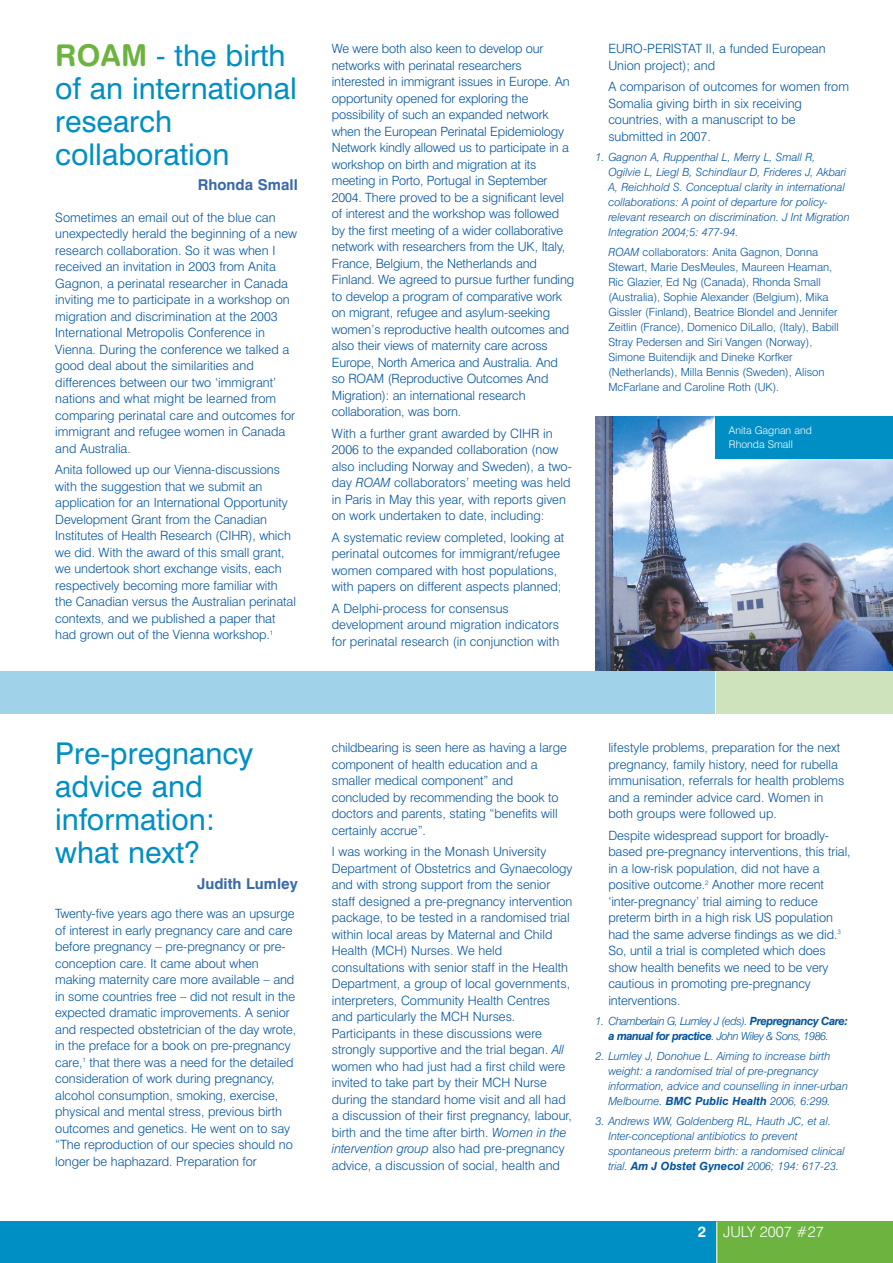
<style>
.page{position:relative;width:893px;height:1263px;background:#fff}
.page>*{position:absolute;margin:0;border:0;box-sizing:border-box;transform-origin:0 0}
.t1{font:30px/33px "Swiss 721 BT";color:#008fc5}
.t2{font:700 15px "Swiss 721 BT";color:#3969ac}
.t3{font:300 15px "Swiss 721 BT";color:#fff}
.t4{font:300 12.75px/16.5px "Swiss 721 BT";letter-spacing:-.005em;color:#00539e}
.t5{font:italic 300 11.25px/15px "Swiss 721 BT";color:#00539e}
.t6{font:300 11.25px/15px "Swiss 721 BT";color:#00539e}
.t7{font:italic 300 11.25px/15px "Swiss 721 BT";letter-spacing:-.045em;color:#00539e;text-align:center}
.t8{font:300 10.5px/14.2px "Swiss 721 BT";color:#fff}
.s1{font-family:"Swiss 721 BT Bold Rounded";color:#6db33f}
.s2{font-style:italic}
.s3{font-weight:700}
.s4{font-family:"Swiss 721 BT Bold Rounded";font-weight:400}
</style>
<div class="page">
<img style="left:595px;top:416px;width:297px;height:255px">
<div style="left:0;top:1222px;width:716px;height:41px;background:#008fc5"></div>
<div style="left:716px;top:1222px;width:176px;height:41px;background:#6db33f"></div>
<hr style="left:716px;top:1222px;width:1px;height:41px;background:#fff">
<div style="left:0;top:671px;width:715px;height:43px;background:#a0d2ea"></div>
<div style="left:715px;top:671px;width:177px;height:43px;background:#cee2bc"></div>
<div style="left:715px;top:416px;width:177px;height:43px;background:#008fc5"></div>
<hr style="left:715px;top:671px;width:1px;height:44px;background:#fff">
<h1 class="t1" style="left:55px;top:40px;width:243px"><span class="s1">ROAM</span> - the birth of an international research collaboration</h1>
<p class="t2" style="left:198px;top:179px;width:101px">Rhonda Small</p>
<p class="t4" style="left:55px;top:210px;width:243px">Sometimes an email out of the blue can unexpectedly herald the beginning of a new research collaboration. So it was when I received an invitation in 2003 from Anita Gagnon, a perinatal researcher in Canada inviting me to participate in a workshop on migration and discrimination at the 2003<br>International Metropolis Conference in Vienna. During the conference we talked a good deal about the similarities and differences between our two ‘immigrant’ nations and what might be learned from comparing perinatal care and outcomes for immigrant and refugee women in Canada and Australia.</p>
<p class="t4" style="left:55px;top:462px;width:242px">Anita followed up our Vienna-discussions with the suggestion that we submit an application for an International Opportunity Development Grant from the Canadian Institutes of Health Research (CIHR), which we did. With the award of this small grant, we undertook short exchange visits, each respectively becoming more familiar with the Canadian versus the Australian perinatal contexts, and we published a paper that had grown out of the Vienna workshop.<sup>1</sup></p>
<p class="t4" style="left:332px;top:41px;width:244px">We were both also keen to develop our networks with perinatal researchers interested in immigrant issues in Europe. An opportunity opened for exploring the possibility of such an expanded network when the European Perinatal Epidemiology Network kindly allowed us to participate in a workshop on birth and migration at its meeting in Porto, Portugal in September 2004. There proved to be a significant level of interest and the workshop was followed by the first meeting of a wider collaborative network with researchers from the UK, Italy, France, Belgium, the Netherlands and Finland. We agreed to pursue further funding to develop a program of comparative work on migrant, refugee and asylum-seeking women’s reproductive health outcomes and also their views of maternity care across Europe, North America and Australia. And so ROAM (Reproductive Outcomes And Migration): an international research collaboration, was born.</p>
<p class="t4" style="left:332px;top:426px;width:241px">With a further grant awarded by CIHR in 2006 to the expanded collaboration (now also including Norway and Sweden), a two&shy;day <span class="s2">ROAM</span> collaborators’ meeting was held in Paris in May this year, with reports given on work undertaken to date, including:</p>
<p class="t4" style="left:332px;top:530px;width:234px">A systematic review completed, looking at perinatal outcomes for immigrant/refugee women compared with host populations, with papers on different aspects planned;</p>
<p class="t4" style="left:332px;top:601px;width:229px">A Delphi-process for consensus development around migration indicators for perinatal research (in conjunction with</p>
<p class="t4" style="left:608px;top:41px;width:219px">EURO-PERISTAT II, a funded European<br>Union project); and</p>
<p class="t4" style="left:608px;top:79px;width:242px">A comparison of outcomes for women from<br>Somalia giving birth in six receiving countries, with a manuscript to be submitted in 2007.</p>
<p class="t5" style="left:608px;top:150px;width:243px;text-indent:-13px">1. Gagnon A, Ruppenthal L, Merry L, Small R, Ogilvie L, Liegl B, Schindlaur D, Frideres J, Akbari A, Reichhold S. Conceptual clarity in international collaborations: A point of departure for policy&shy;relevant research on discrimination. J Int Migration Integration 2004;5: 477-94.</p>
<p class="t6" style="left:608px;top:246px;width:232px"><span class="s2">ROAM</span> collaborators: Anita Gagnon, Donna Stewart, Marie DesMeules, Maureen Heaman, Ric Glazier, Ed Ng (Canada), Rhonda Small (Australia), Sophie Alexander (Belgium), Mika Gissler (Finland), Beatrice Blondel and Jennifer Zeitlin (France), Domenico DiLallo, (Italy), Babill Stray Pedersen and Siri Vangen (Norway), Simone Buitendijk and Dineke Korfker (Netherlands), Milla Bennis (Sweden), Alison McFarlane and Caroline Roth (UK).</p>
<p class="t8" style="left:729px;top:423px;width:84px">Anita Gagnan and<br>Rhonda Small</p>
<h1 class="t1" style="left:55px;top:739px;width:200px">Pre-pregnancy advice and information: what next?</h1>
<p class="t2" style="left:197px;top:877px;width:102px">Judith Lumley</p>
<p class="t4" style="left:55px;top:906px;width:242px">Twenty-five years ago there was an upsurge of interest in early pregnancy care and care before pregnancy – pre-pregnancy or pre&shy;conception care. It came about when making maternity care more available – and in some countries free – did not result in the expected dramatic improvements. A senior and respected obstetrician of the day wrote, in the preface for a book on pre-pregnancy care,<sup>1</sup> that there was a need for the detailed consideration of work during pregnancy, alcohol consumption, smoking, exercise, physical and mental stress, previous birth outcomes and genetics. He went on to say “The reproduction of our species should no longer be haphazard. Preparation for</p>
<p class="t4" style="left:332px;top:740px;width:236px">childbearing is seen here as having a large component of health education and a smaller medical component” and concluded by recommending the book to doctors and parents, stating “benefits will certainly accrue”.</p>
<p class="t4" style="left:332px;top:844px;width:242px">I was working in the Monash University Department of Obstetrics and Gynaecology and with strong support from the senior staff designed a pre-pregnancy intervention package, to be tested in a randomised trial within local areas by Maternal and Child Health (MCH) Nurses. We held consultations with senior staff in the Health Department, a group of local governments, interpreters, Community Health Centres and particularly the MCH Nurses.<br>Participants in these discussions were strongly supportive and the trial began. <span class="s2">All </span>women who had just had a first child were invited to take part by their MCH Nurse during the standard home visit and all had a discussion of their first pregnancy, labour, birth and the time after birth. <span class="s2">Women in the intervention group</span> also had pre-pregnancy advice, a discussion of social, health and</p>
<p class="t4" style="left:608px;top:740px;width:238px">lifestyle problems, preparation for the next pregnancy, family history, need for rubella immunisation, referrals for health problems and a reminder advice card. Women in both groups were followed up.</p>
<p class="t4" style="left:608px;top:828px;width:244px">Despite widespread support for broadly&shy;based pre-pregnancy interventions, this trial, in a low-risk population, did not have a positive outcome.<sup>2</sup> Another more recent ‘inter-pregnancy’ trial aiming to reduce preterm birth in a high risk US population had the same adverse findings as we did.<sup>3<br></sup>So, until a trial is completed which does show health benefits we need to be very cautious in promoting pre-pregnancy interventions.</p>
<p class="t7" style="left:595px;top:1014px;width:254px">1. Chamberlain G, Lumley J (eds). <span class="s3">Prepregnancy Care: a manual for practice</span>. John Wiley &amp; Sons, 1986.</p>
<p class="t5" style="left:608px;top:1049px;width:241px;text-indent:-13px">2. Lumley J, Donohue L. Aiming to increase birth weight: a randomised trial of pre-pregnancy information, advice and counselling in inner-urban Melbourne. <span class="s3">BMC Public Health</span> 2006, 6:299.</p>
<p class="t5" style="left:608px;top:1114px;width:238px;text-indent:-13px">3. Andrews WW, Goldenberg RL, Hauth JC, et al.<br>Inter-conceptional antibiotics to prevent spontaneous preterm birth: a randomised clinical trial. <span class="s3">Am J Obstet Gynecol</span> 2006; 194: 617-23.</p>
<p class="t3" style="left:697px;top:1225px;width:128px"><span class="s4">2</span> JULY 2007 #27</p>
</div>
